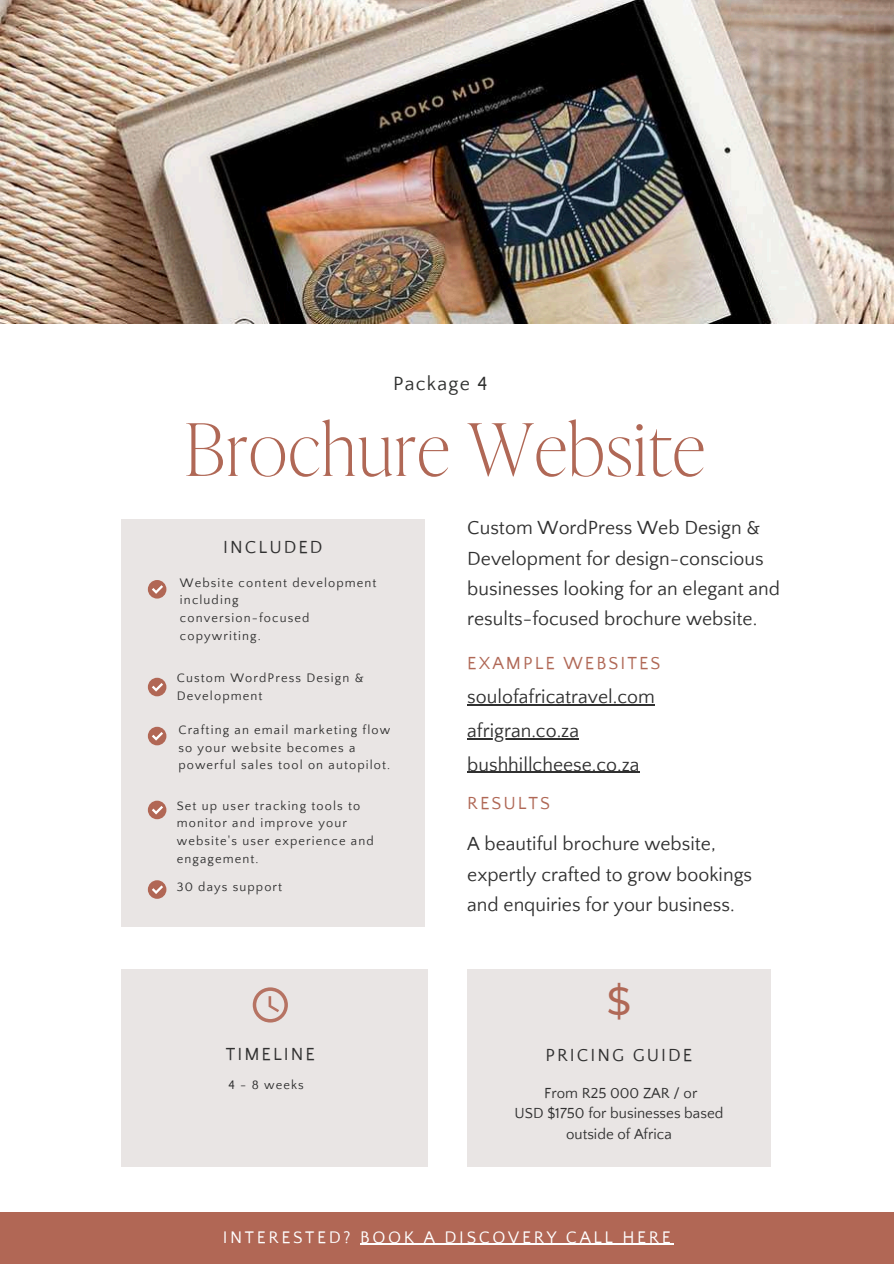
<style>
.page{position:relative;width:894px;height:1264px;background:#fff}
.page>*{position:absolute;margin:0;border:0;box-sizing:border-box;transform-origin:0 0}
.t1{font:100 72.3px "Ivy Presto Display";letter-spacing:.02em;color:#b06856}
.t2{font:500 39.15px "Montserrat";color:#b06856}
.t3{font:19.65px "Quattrocento Sans";letter-spacing:.065em;color:#2f302f}
.t4{font:19.5px/30.3px "Quattrocento Sans";color:#303030}
.t5{font:18px "Quattrocento Sans";letter-spacing:.115em;color:#303030}
.t6{font:18px "Quattrocento Sans";letter-spacing:.115em;color:#b06856}
.t7{font:17.25px "Quattrocento Sans";letter-spacing:.155em;color:#fff}
.t8{font:15px/20.2px "Quattrocento Sans";color:#303030;text-align:center}
.t9{font:12.75px/17.7px "Quattrocento Sans";letter-spacing:.085em;color:#303030}
</style>
<div class="page">
<img style="left:0;top:0;width:893px;height:323px">
<div style="left:121px;top:519px;width:303px;height:407px;background:#e9e5e4"></div>
<div style="left:148px;top:580px;width:18px;height:18px;background:#b16755;border-radius:50%"></div>
<svg style="left:152px;top:585px;width:11px;height:9px"></svg>
<div style="left:121px;top:969px;width:307px;height:197px;background:#e9e5e4"></div>
<div style="left:467px;top:969px;width:303px;height:197px;background:#e9e5e4"></div>
<div style="left:148px;top:880px;width:18px;height:18px;background:#b16755;border-radius:50%"></div>
<svg style="left:152px;top:885px;width:11px;height:9px"></svg>
<div style="left:148px;top:800px;width:18px;height:19px;background:#b16755;border-radius:50%"></div>
<svg style="left:152px;top:806px;width:11px;height:8px"></svg>
<div style="left:148px;top:677px;width:18px;height:19px;background:#b16755;border-radius:50%"></div>
<svg style="left:152px;top:683px;width:11px;height:8px"></svg>
<div style="left:148px;top:726px;width:18px;height:19px;background:#b16755;border-radius:50%"></div>
<svg style="left:152px;top:732px;width:11px;height:8px"></svg>
<svg style="left:253px;top:987px;width:35px;height:35px"></svg>
<div style="left:0;top:1211px;width:893px;height:52px;background:#b16755"></div>
<hr style="left:360px;top:1243px;width:313px;height:1px;background:#fff">
<hr style="left:467px;top:704px;width:187px;height:1px;background:#303030">
<hr style="left:467px;top:738px;width:112px;height:1px;background:#303030">
<hr style="left:467px;top:771px;width:172px;height:1px;background:#303030">
<h3 class="t3" style="left:393px;top:373px;width:96px">Package 4</h3>
<h1 class="t1" style="left:185px;top:397px;width:521px">Brochure Website</h1>
<h3 class="t5" style="left:223px;top:537px;width:101px">INCLUDED</h3>
<p class="t9" style="left:180px;top:574px;width:198px">Website content development including<br>conversion-focused copywriting.</p>
<p class="t9" style="left:177px;top:669px;width:188px">Custom WordPress Design &amp;<br>Development</p>
<p class="t9" style="left:178px;top:721px;width:213px">Crafting an email marketing flow so your website becomes a powerful sales tool on autopilot.</p>
<p class="t9" style="left:177px;top:797px;width:198px">Set up user tracking tools to monitor and improve your website's user experience and engagement.</p>
<p class="t9" style="left:177px;top:878px;width:107px">30 days support</p>
<h3 class="t5" style="left:226px;top:1044px;width:90px">TIMELINE</h3>
<p class="t9" style="left:228px;top:1076px;width:77px">4 - 8 weeks</p>
<h3 class="t4" style="left:467px;top:513px;width:314px">Custom WordPress Web Design &amp; Development for design-conscious businesses looking for an elegant and results-focused brochure website.</h3>
<h3 class="t6" style="left:467px;top:654px;width:194px">EXAMPLE WEBSITES</h3>
<h3 class="t4" style="left:467px;top:680px;width:189px;line-height:33.6px">soulofafricatravel.com afrigran.co.za bushhillcheese.co.za</h3>
<h3 class="t6" style="left:467px;top:794px;width:84px">RESULTS</h3>
<h3 class="t4" style="left:467px;top:829px;width:286px">A beautiful brochure website, expertly crafted to grow bookings and enquiries for your business.</h3>
<h2 class="t2" style="left:606px;top:977px;width:26px">$</h2>
<h3 class="t5" style="left:545px;top:1046px;width:148px">PRICING GUIDE</h3>
<p class="t8" style="left:514px;top:1083px;width:210px">From R25 000 ZAR / or<br>USD $1750 for businesses based outside of Africa</p>
<h3 class="t7" style="left:223px;top:1227px;width:449px">INTERESTED? BOOK A DISCOVERY CALL HERE</h3>
</div>
